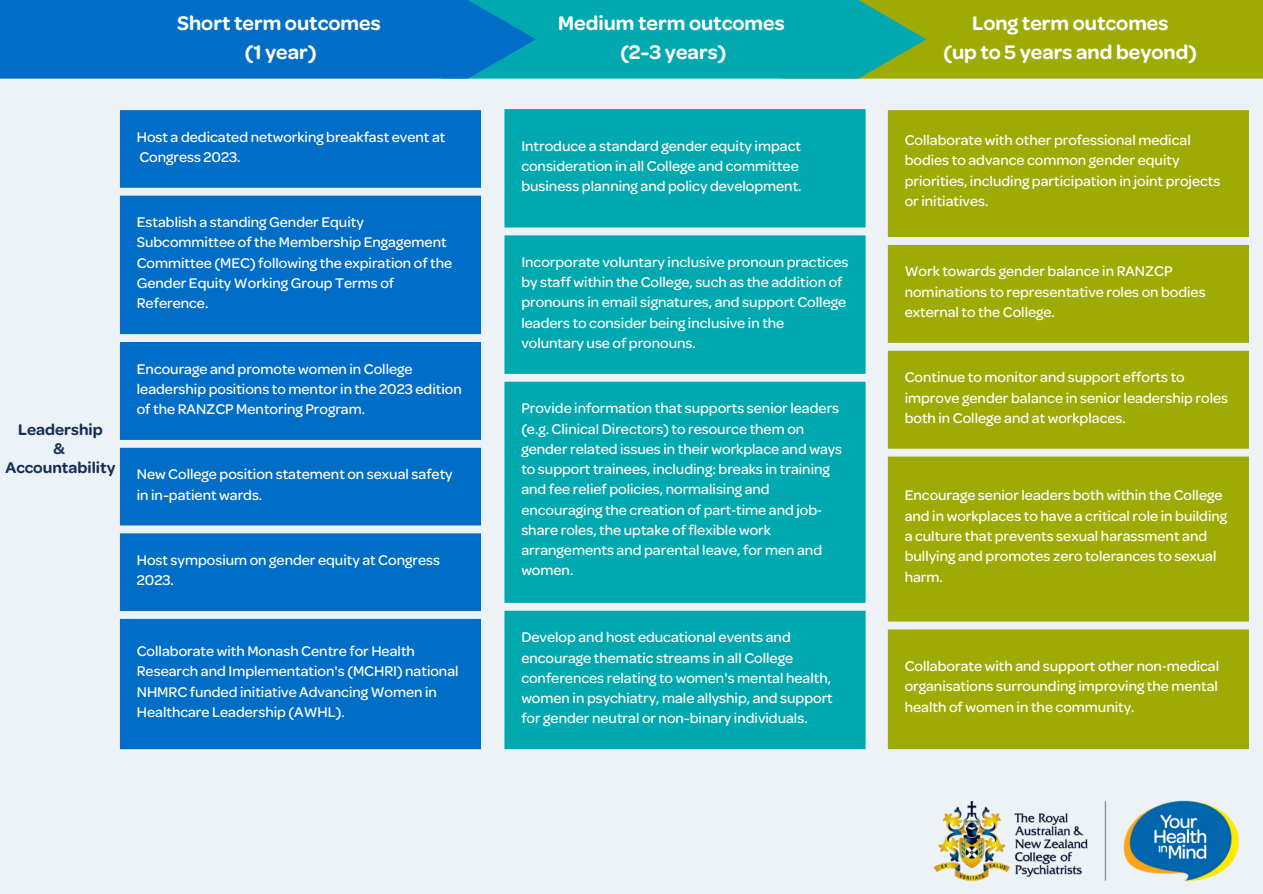
<style>
.page{position:relative;width:1263px;height:894px;background:#fff}
.page>*{position:absolute;margin:0;border:0;box-sizing:border-box;transform-origin:0 0}
.t1{font:600 21px "Omnes";color:#fff}
.t2{font:600 16.5px "Omnes";color:#162f56}
.t3{font:500 15px/20.2px "Omnes";color:#fff}
.s1{font-family:"Noto Sans";font-weight:400}
</style>
<div class="page">
<div style="left:0;top:0;width:1263px;height:893px;background:#edf2f7"></div>
<div style="left:120px;top:110px;width:361px;height:639px;background:#006ec7"></div>
<div style="left:504px;top:109px;width:362px;height:640px;background:#00a8b0"></div>
<div style="left:888px;top:110px;width:361px;height:639px;background:#9eab05"></div>
<svg style="left:0;top:0;width:1263px;height:79px;background:#2f9287"></svg>
<img style="left:933px;top:800px;width:306px;height:81px">
<p class="t1" style="left:177px;top:15px;width:205px">Short term outcomes</p>
<p class="t1" style="left:245px;top:45px;width:73px">(1 year)</p>
<p class="t2" style="left:18px;top:423px;width:86px">Leadership</p>
<p class="t2" style="left:53px;top:442px;width:13px">&amp;</p>
<p class="t2" style="left:6px;top:462px;width:111px">Accountability</p>
<p class="t3" style="left:137px;top:128px;width:310px">Host a dedicated networking breakfast event at<br>Congress 2023.</p>
<p class="t3" style="left:137px;top:214px;width:317px">Establish a standing Gender Equity Subcommittee of the Membership Engagement Committee (MEC) following the expiration of the Gender Equity Working Group Terms of Reference.</p>
<p class="t3" style="left:137px;top:360px;width:326px">Encourage and promote women in College leadership positions to mentor in the 2023 edition of the RANZCP Mentoring Program.</p>
<p class="t3" style="left:137px;top:466px;width:317px">New College position statement on sexual safety in in-patient wards.</p>
<p class="t3" style="left:137px;top:551px;width:305px">Host symposium on gender equity at Congress<br>2023.</p>
<p class="t3" style="left:137px;top:642px;width:323px">Collaborate with Monash Centre for Health Research and Implementation's (MCHRI) national NHMRC funded initiative Advancing Women in Healthcare Leadership (AWHL).</p>
<p class="t1" style="left:558px;top:15px;width:228px">Medium term outcomes</p>
<p class="t1" style="left:620px;top:45px;width:107px">(2-3 years)</p>
<p class="t3" style="left:521px;top:137px;width:282px">Introduce a standard gender equity impact consideration in all College and committee business planning and policy development.</p>
<p class="t3" style="left:521px;top:254px;width:329px">Incorporate voluntary inclusive pronoun practices by staff within the College, such as the addition of pronouns in email signatures, and support College leaders to consider being inclusive in the voluntary use of pronouns.</p>
<p class="t3" style="left:521px;top:400px;width:322px">Provide information that supports senior leaders (e.g. Clinical Directors) to resource them on gender related issues in their workplace and ways to support trainees, including: breaks in training and fee relief policies, normalising and encouraging the creation of part<span class="s1">‐</span>time and job<span class="s1">‐ </span>share roles, the uptake of flexible work arrangements and parental leave, for men and women.</p>
<p class="t3" style="left:521px;top:629px;width:313px">Develop and host educational events and encourage thematic streams in all College conferences relating to women's mental health, women in psychiatry, male allyship, and support for gender neutral or non-binary individuals.</p>
<p class="t1" style="left:972px;top:15px;width:198px">Long term outcomes</p>
<p class="t1" style="left:944px;top:45px;width:255px">(up to 5 years and beyond)</p>
<p class="t3" style="left:905px;top:132px;width:317px">Collaborate with other professional medical bodies to advance common gender equity priorities, including participation in joint projects or initiatives.</p>
<p class="t3" style="left:905px;top:263px;width:302px">Work towards gender balance in RANZCP nominations to representative roles on bodies external to the College.</p>
<p class="t3" style="left:905px;top:369px;width:325px">Continue to monitor and support efforts to improve gender balance in senior leadership roles both in College and at workplaces.</p>
<p class="t3" style="left:905px;top:487px;width:324px">Encourage senior leaders both within the College and in workplaces to have a critical role in building a culture that prevents sexual harassment and bullying and promotes zero tolerances to sexual harm.</p>
<p class="t3" style="left:905px;top:657px;width:316px;text-align:justify">Collaborate with and support other non<span class="s1">‐</span>medical organisations surrounding improving the mental health of women in the community.</p>
</div>
